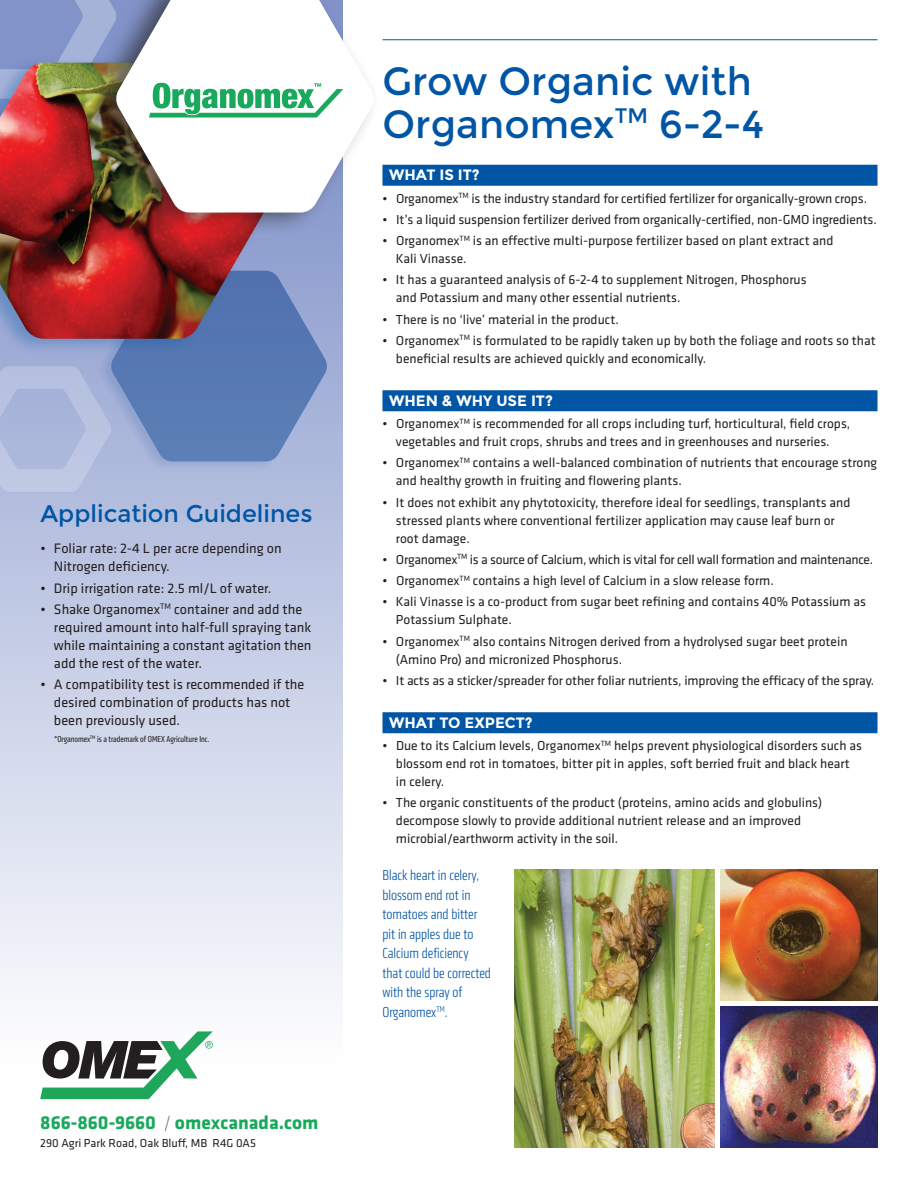
<style>
.page{position:relative;width:918px;height:1188px;background:#fff}
.page>*{position:absolute;margin:0;border:0;box-sizing:border-box;transform-origin:0 0}
.t1{font:39px/43.5px "Montserrat";color:#0155a5}
.t2{font:24px "Montserrat";color:#0155a5}
.t3{font:700 19.5px "Klavika";color:#18a95c}
.t4{font:300 condensed 15px/19.5px "Klavika";color:#0155a5}
.t5{font:700 15px "Montserrat";color:#fff}
.t6{font:14.25px/18px "Klavika";color:#231f20}
.t7{font:13.5px/18px "Klavika";color:#231f20}
.t8{font:13.5px "Klavika";letter-spacing:-.02em;color:#231f20}
.t9{font:12px "Klavika";color:#231f20}
.t10{font:condensed 9px "Klavika";color:#231f20}
.s1{font-weight:300;font-stretch:condensed;color:#808285}
</style>
<div class="page">
<svg style="left:0;top:237px;width:342px;height:863px"></svg>
<svg style="left:0;top:0;width:83px;height:56px;background:#8496ca"></svg>
<svg style="left:0;top:271px;width:328px;height:221px;background:#889dca"></svg>
<hr style="left:382px;top:39px;width:496px;height:1px;background:#0155a5">
<svg style="left:40px;top:1031px;width:173px;height:68px"></svg>
<div style="left:382px;top:165px;width:496px;height:21px;background:#0155a5"></div>
<div style="left:382px;top:390px;width:496px;height:21px;background:#0155a5"></div>
<div style="left:382px;top:712px;width:496px;height:21px;background:#0155a5"></div>
<div style="left:0;top:56px;width:268px;height:299px;background:#0155a5;opacity:.3"></div>
<img style="left:0;top:63px;width:268px;height:276px">
<div style="left:83px;top:0;width:297px;height:237px;background:#231f20;opacity:.65"></div>
<svg style="left:115px;top:0;width:259px;height:213px"></svg>
<svg style="left:149px;top:82px;width:194px;height:36px"></svg>
<img style="left:514px;top:869px;width:201px;height:279px">
<img style="left:720px;top:1007px;width:157px;height:141px">
<img style="left:720px;top:869px;width:157px;height:131px">
<h2 class="t2" style="left:40px;top:500px;width:274px">Application Guidelines</h2>
<p class="t6" style="left:54px;top:539px;width:229px;text-indent:-13px">• Foliar rate: 2-4 L per acre depending on<br>Nitrogen deficiency.</p>
<p class="t6" style="left:40px;top:579px;width:233px">• Drip irrigation rate: 2.5 ml/L of water.</p>
<p class="t6" style="left:54px;top:600px;width:259px;text-indent:-13px">• Shake Organomex<sup>TM</sup> container and add the required amount into half-full spraying tank while maintaining a constant agitation then add the rest of the water.</p>
<p class="t6" style="left:54px;top:675px;width:252px;text-indent:-13px">• A compatibility test is recommended if the desired combination of products has not been previously used.</p>
<p class="t10" style="left:54px;top:734px;width:157px">*Organomex<sup>TM</sup> is a trademark of OMEX Agriculture Inc.</p>
<h3 class="t3" style="left:40px;top:1109px;width:280px">866-860-9660 <span class="s1">/</span> omexcanada.com</h3>
<p class="t9" style="left:40px;top:1135px;width:217px">290 Agri Park Road, Oak Bluff, MB R4G 0A5</p>
<h1 class="t1" style="left:382px;top:60px;width:383px">Grow Organic with<br>Organomex<sup>TM</sup> 6-2-4</h1>
<p class="t5" style="left:389px;top:166px;width:92px">WHAT IS IT?</p>
<p class="t7" style="left:382px;top:189px;width:486px">• Organomex<sup>TM</sup> is the industry standard for certified fertilizer for organically-grown crops.</p>
<p class="t7" style="left:383px;top:210px;width:496px">• It’s a liquid suspension fertilizer derived from organically-certified, non-GMO ingredients.</p>
<p class="t7" style="left:396px;top:231px;width:439px;text-indent:-13px">• Organomex<sup>TM</sup> is an effective multi-purpose fertilizer based on plant extract and<br>Kali Vinasse.</p>
<p class="t7" style="left:396px;top:270px;width:412px;text-indent:-14px">• It has a guaranteed analysis of 6-2-4 to supplement Nitrogen, Phosphorus and Potassium and many other essential nutrients.</p>
<p class="t7" style="left:382px;top:310px;width:238px">• There is no ‘live’ material in the product.</p>
<p class="t7" style="left:396px;top:331px;width:481px;text-indent:-14px">• Organomex<sup>TM</sup> is formulated to be rapidly taken up by both the foliage and roots so that beneficial results are achieved quickly and economically.</p>
<p class="t5" style="left:389px;top:392px;width:165px">WHEN &amp; WHY USE IT?</p>
<p class="t7" style="left:382px;top:414px;width:469px;text-align:center">• Organomex<sup>TM</sup> is recommended for all crops including turf, horticultural, field crops, vegetables and fruit crops, shrubs and trees and in greenhouses and nurseries.</p>
<p class="t7" style="left:396px;top:454px;width:483px;text-indent:-14px">• Organomex<sup>TM</sup> contains a well-balanced combination of nutrients that encourage strong and healthy growth in fruiting and flowering plants.</p>
<p class="t7" style="left:396px;top:493px;width:456px;text-indent:-14px">• It does not exhibit any phytotoxicity, therefore ideal for seedlings, transplants and stressed plants where conventional fertilizer application may cause leaf burn or root damage.</p>
<p class="t8" style="left:382px;top:551px;width:492px">• Organomex<sup>TM</sup> is a source of Calcium, which is vital for cell wall formation and maintenance.</p>
<p class="t7" style="left:383px;top:571px;width:393px">• Organomex<sup>TM</sup> contains a high level of Calcium in a slow release form.</p>
<p class="t7" style="left:396px;top:592px;width:472px;text-indent:-14px">• Kali Vinasse is a co-product from sugar beet refining and contains 40% Potassium as<br>Potassium Sulphate.</p>
<p class="t7" style="left:396px;top:632px;width:453px;text-indent:-14px">• Organomex<sup>TM</sup> also contains Nitrogen derived from a hydrolysed sugar beet protein (Amino Pro) and micronized Phosphorus.</p>
<p class="t7" style="left:382px;top:671px;width:493px">• It acts as a sticker/spreader for other foliar nutrients, improving the efficacy of the spray.</p>
<p class="t5" style="left:389px;top:714px;width:145px">WHAT TO EXPECT?</p>
<p class="t7" style="left:396px;top:736px;width:468px;text-indent:-13px">• Due to its Calcium levels, Organomex<sup>TM</sup> helps prevent physiological disorders such as blossom end rot in tomatoes, bitter pit in apples, soft berried fruit and black heart in celery.</p>
<p class="t7" style="left:396px;top:793px;width:428px;text-indent:-13px">• The organic constituents of the product (proteins, amino acids and globulins) decompose slowly to provide additional nutrient release and an improved microbial/earthworm activity in the soil.</p>
<p class="t4" style="left:382px;top:866px;width:110px">Black heart in celery, blossom end rot in tomatoes and bitter pit in apples due to<br>Calcium deficiency that could be corrected with the spray of<br>Organomex<sup>TM</sup>.</p>
</div>
